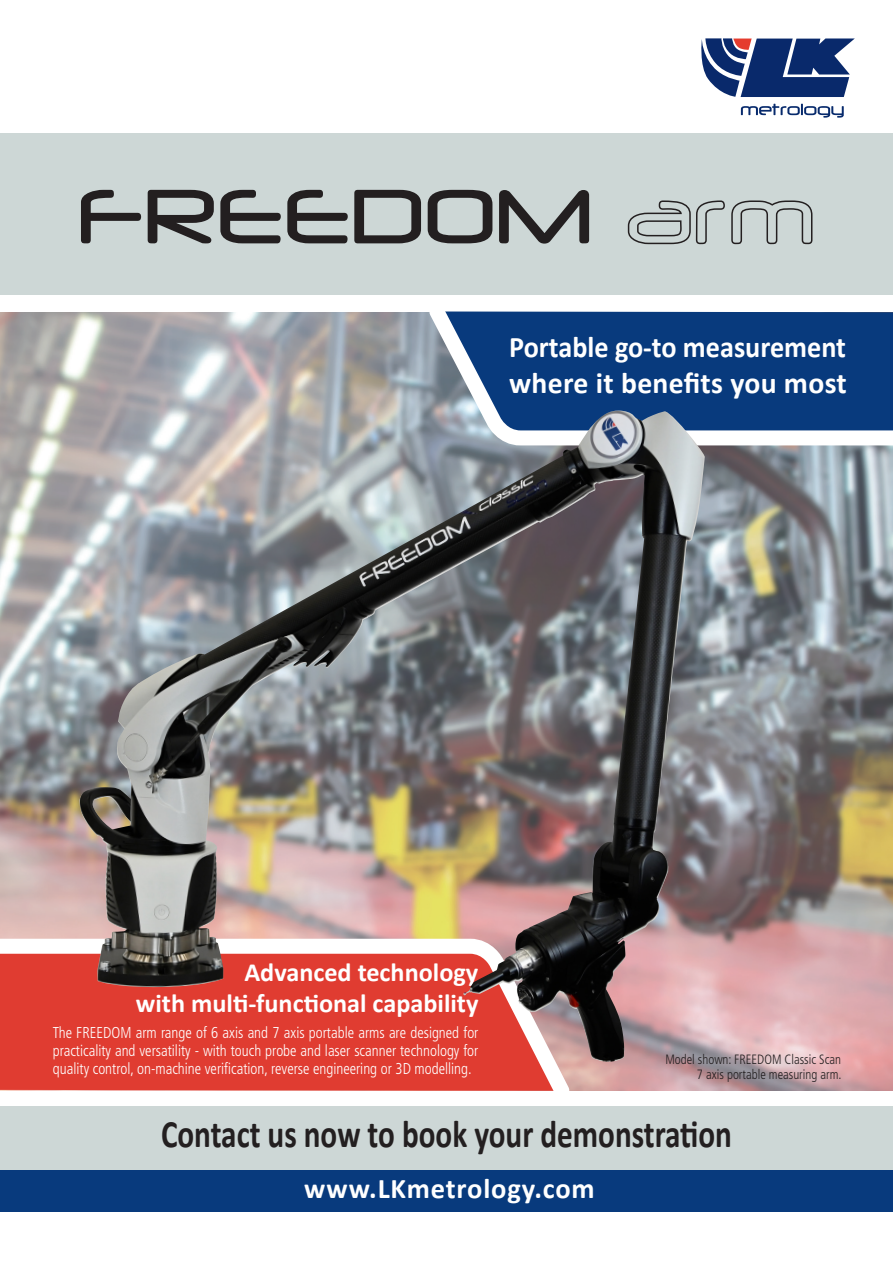
<style>
.page{position:relative;width:893px;height:1263px;background:#fff}
.page>*{position:absolute;margin:0;border:0;box-sizing:border-box;transform-origin:0 0}
.t1{font:500 90px "Neuropol";letter-spacing:.01em;color:#231f20}
.t2{font:700 39px "Calibri";color:#231f20;scale:.8 1}
.t3{font:700 30px/36px "Calibri";color:#fff;scale:.94 1}
.t4{font:700 28.5px "Calibri";letter-spacing:.03em;color:#fff}
.t5{font:700 26.25px/31.5px "Calibri";color:#fff;text-align:right}
.t6{font:300 condensed 15.75px/18px "Frutiger LT Std";color:#fff;text-align:justify;scale:.95 1}
.t7{font:300 condensed 13.5px/15px "Frutiger LT Std";color:#231f20;text-align:right;scale:.95 1}
</style>
<div class="page">
<svg style="left:701px;top:38px;width:154px;height:59px"></svg>
<svg style="left:741px;top:104px;width:103px;height:14px"></svg>
<div style="left:0;top:1169px;width:893px;height:43px;background:#083a7d"></div>
<img style="left:0;top:313px;width:893px;height:778px">
<div style="left:0;top:133px;width:893px;height:161px;background:#cdd7d6"></div>
<svg style="left:0;top:931px;width:582px;height:160px;background:#dc4a40"></svg>
<div style="left:0;top:1106px;width:893px;height:63px;background:#cdd7d6"></div>
<svg style="left:417px;top:294px;width:476px;height:189px;fill:#083a7d"></svg>
<svg style="left:627px;top:200px;width:186px;height:45px"></svg>
<img style="left:79px;top:413px;width:527px;height:575px">
<h1 class="t1" style="left:75px;top:171px;width:515px">FREEDOM</h1>
<h3 class="t3" style="left:509px;top:329px;width:361px">Portable go‐to measurement where it benefits you most</h3>
<h3 class="t5" style="left:136px;top:956px;width:344px">Advanced technology<br>with multi‐functional capability</h3>
<p class="t6" style="left:53px;top:1024px;width:449px">The FREEDOM arm range of 6 axis and 7 axis portable arms are designed for practicality and versatility - with touch probe and laser scanner technology for quality control, on-machine verification, reverse engineering or 3D modelling.</p>
<p class="t7" style="left:665px;top:1052px;width:187px">Model shown: FREEDOM Classic Scan<br>7 axis portable measuring arm.</p>
<h2 class="t2" style="left:161px;top:1109px;width:715px">Contact us now to book your demonstration</h2>
<h3 class="t4" style="left:304px;top:1170px;width:292px">www.LKmetrology.com</h3>
</div>
